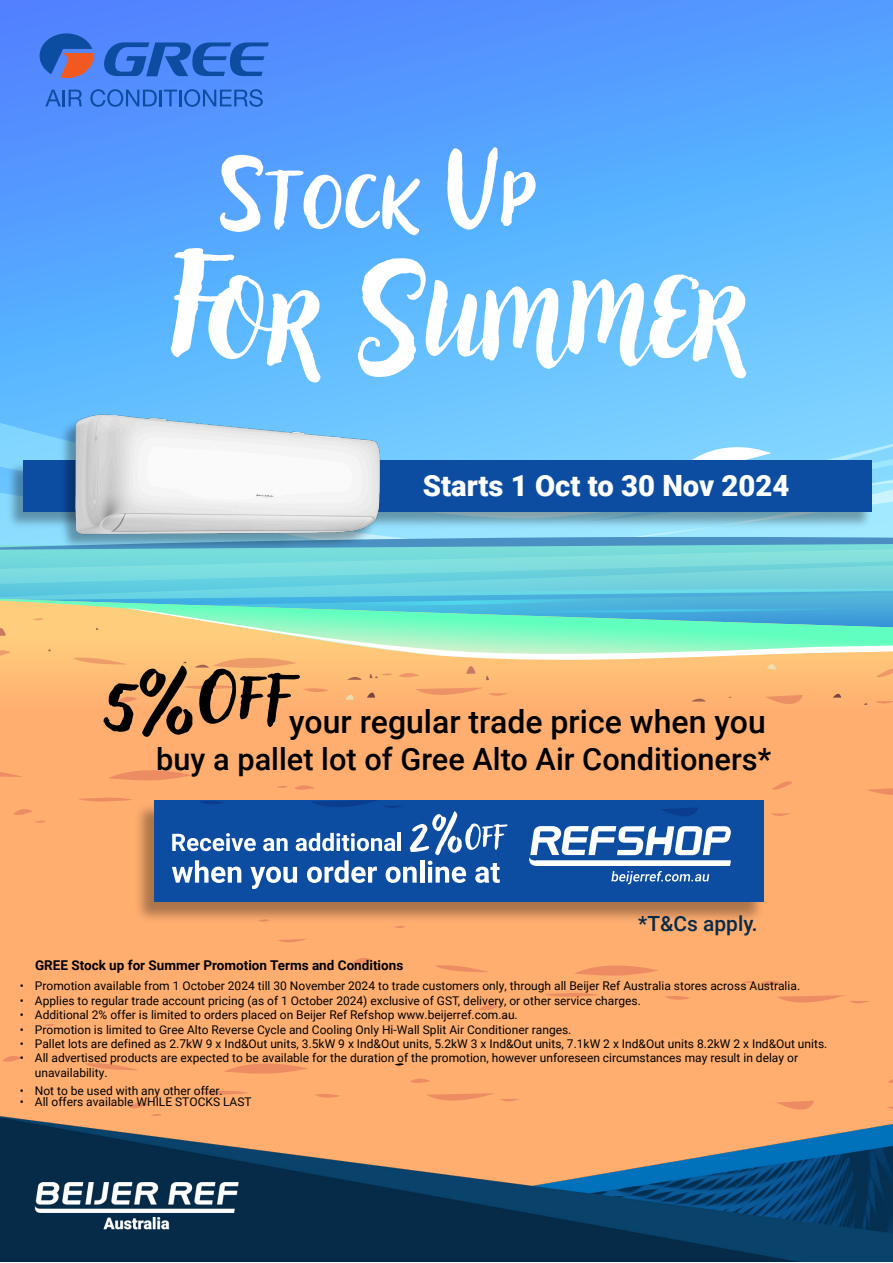
<style>
.page{position:relative;width:893px;height:1263px;background:#fff}
.page>*{position:absolute;margin:0;border:0;box-sizing:border-box;transform-origin:0 0}
.t1{font:500 31.95px "Roboto";color:#000}
.t2{font:500 30.75px "Roboto";color:#000}
.t3{font:900 29.25px "Roboto";color:#fff}
.t4{font:500 20.85px "Roboto";color:#052b49}
.t5{font:700 13.5px "Roboto";color:#000}
.t6{font:12px/14.4px "Roboto";color:#000}
</style>
<div class="page">
<svg style="left:0;top:0;width:893px;height:369px;background:#57a4fe"></svg>
<div style="left:50px;top:359px;width:308px;height:11px;background:#5db9ff"></div>
<svg style="left:40px;top:33px;width:229px;height:45px;background:#4270cf"></svg>
<svg style="left:45px;top:90px;width:37px;height:16px"></svg>
<svg style="left:90px;top:89px;width:173px;height:18px;background:#3b7adf"></svg>
<svg style="left:171px;top:248px;width:150px;height:122px"></svg>
<svg style="left:358px;top:258px;width:388px;height:112px"></svg>
<svg style="left:220px;top:155px;width:200px;height:80px"></svg>
<svg style="left:447px;top:147px;width:89px;height:83px"></svg>
<img style="left:0;top:370px;width:893px;height:891px">
<svg style="left:395px;top:1062px;width:9px;height:5px"></svg>
<h3 class="t3" style="left:423px;top:465px;width:368px">Starts 1 Oct to 30 Nov 2024</h3>
<h1 class="t1" style="left:289px;top:700px;width:478px">your regular trade price when you</h1>
<h2 class="t2" style="left:156px;top:738px;width:617px">buy a pallet lot of Gree Alto Air Conditioners*</h2>
<h3 class="t4" style="left:638px;top:909px;width:121px">*T&amp;Cs apply.</h3>
<p class="t5" style="left:35px;top:955px;width:370px">GREE Stock up for Summer Promotion Terms and Conditions</p>
<p class="t6" style="left:20px;top:978px;width:782px">• Promotion available from 1 October 2024 till 30 November 2024 to trade customers only, through all Beijer Ref Australia stores across Australia.</p>
<p class="t6" style="left:20px;top:993px;width:623px">• Applies to regular trade account pricing (as of 1 October 2024) exclusive of GST, delivery, or other service charges.</p>
<p class="t6" style="left:20px;top:1007px;width:499px">• Additional 2% offer is limited to orders placed on Beijer Ref Refshop www.beijerref.com.au.</p>
<p class="t6" style="left:20px;top:1022px;width:553px">• Promotion is limited to Gree Alto Reverse Cycle and Cooling Only Hi-Wall Split Air Conditioner ranges.</p>
<p class="t6" style="left:20px;top:1036px;width:809px">• Pallet lots are defined as 2.7kW 9 x Ind&amp;Out units, 3.5kW 9 x Ind&amp;Out units, 5.2kW 3 x Ind&amp;Out units, 7.1kW 2 x Ind&amp;Out units 8.2kW 2 x Ind&amp;Out units.</p>
<p class="t6" style="left:35px;top:1050px;width:765px;text-indent:-15px">• All advertised products are expected to be available for the duration of the promotion, however unforeseen circumstances may result in delay or unavailability.</p>
<p class="t6" style="left:20px;top:1083px;width:204px">• Not to be used with any other offer.</p>
<p class="t6" style="left:20px;top:1094px;width:233px">• All offers available WHILE STOCKS LAST</p>
</div>
